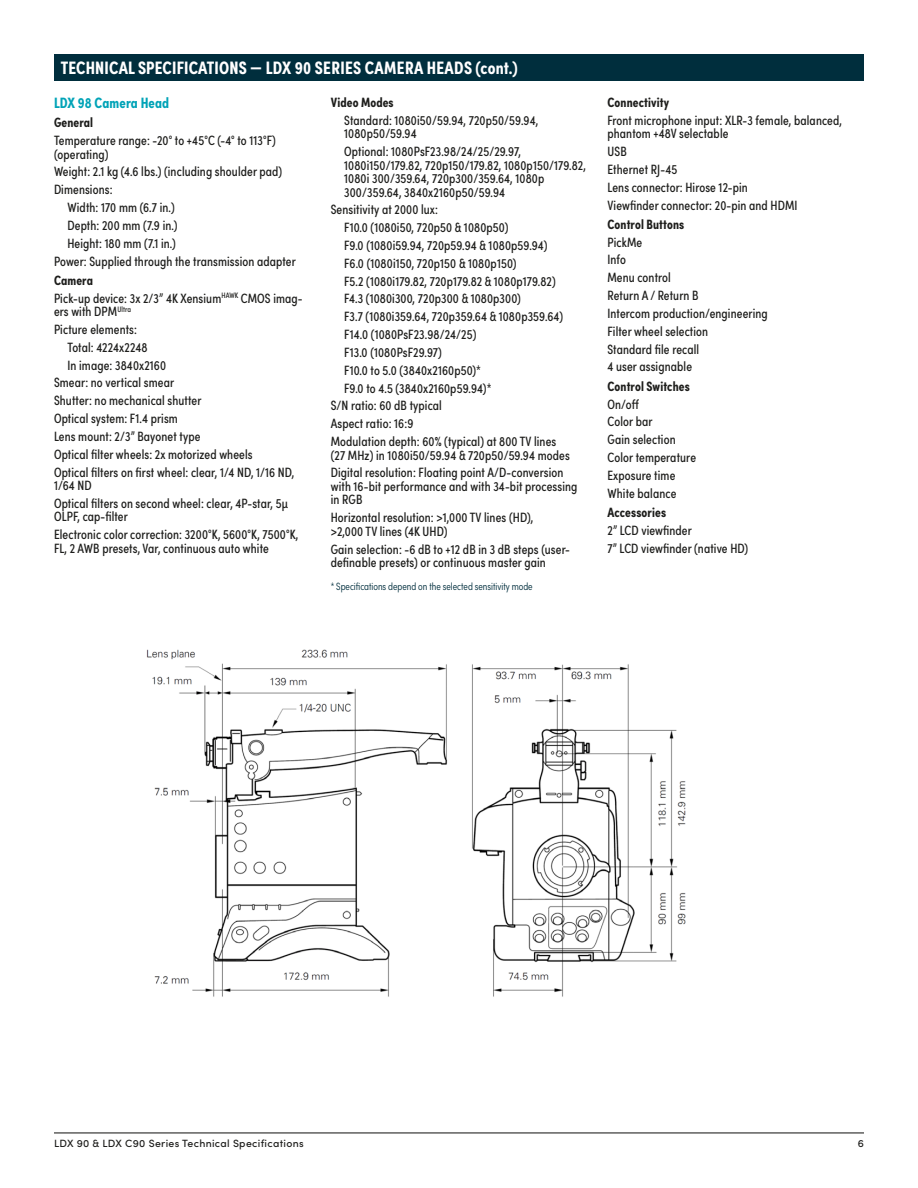
<style>
.page{position:relative;width:918px;height:1188px;background:#fff}
.page>*{position:absolute;margin:0;border:0;box-sizing:border-box;transform-origin:0 0}
.t1{font:700 18px "Sofia Pro Condensed";letter-spacing:.01em;color:#fff}
.t2{font:700 15px "Sofia Pro Condensed";letter-spacing:.01em;color:#00a3b7}
.t3{font:13.5px/17.9px "Sofia Pro Condensed";letter-spacing:.01em;color:#1d1d1b}
.t4{font:700 13.5px "Sofia Pro Condensed";letter-spacing:.01em;color:#1d1d1b}
.t5{font:300 10.5px "Sofia Pro Condensed";color:#002e3d}
.t6{font:500 10.5px "Sofia Pro";letter-spacing:.03em;color:#1d1d1b}
.s1{font-weight:700}
</style>
<div class="page">
<hr style="left:54px;top:1132px;width:810px;height:1px;background:#1d1d1b">
<div style="left:54px;top:54px;width:810px;height:27px;background:#002e3d"></div>
<img style="left:146px;top:649px;width:540px;height:348px">
<h1 class="t1" style="left:61px;top:54px;width:458px">TECHNICAL SPECIFICATIONS — LDX 90 SERIES CAMERA HEADS (cont.)</h1>
<p class="t2" style="left:54px;top:91px;width:117px">LDX 98 Camera Head</p>
<p class="t4" style="left:54px;top:112px;width:41px">General</p>
<p class="t3" style="left:54px;top:133px;width:223px;line-height:13.5px">Temperature range: -20° to +45°C (-4° to 113°F) (operating)</p>
<p class="t3" style="left:54px;top:162px;width:230px">Weight: 2.1 kg (4.6 lbs.) (including shoulder pad)</p>
<p class="t3" style="left:54px;top:180px;width:60px">Dimensions:</p>
<p class="t3" style="left:68px;top:198px;width:109px">Width: 170 mm (6.7 in.)</p>
<p class="t3" style="left:68px;top:216px;width:112px">Depth: 200 mm (7.9 in.)</p>
<p class="t3" style="left:68px;top:233px;width:110px">Height: 180 mm (7.1 in.)</p>
<p class="t3" style="left:54px;top:251px;width:243px">Power: Supplied through the transmission adapter</p>
<p class="t3" style="left:54px;top:271px;width:250px"><span class="s1">Camera<br></span>Pick-up device: 3x 2/3” 4K Xensium<sup>HAWK</sup> CMOS imag-</p>
<p class="t3" style="left:54px;top:302px;width:79px">ers with DPM<sup>Ultra</sup></p>
<p class="t3" style="left:54px;top:320px;width:85px">Picture elements:</p>
<p class="t3" style="left:68px;top:337px;width:82px">Total: 4224x2248</p>
<p class="t3" style="left:68px;top:355px;width:100px">In image: 3840x2160</p>
<p class="t3" style="left:54px;top:373px;width:122px">Smear: no vertical smear</p>
<p class="t3" style="left:54px;top:391px;width:149px">Shutter: no mechanical shutter</p>
<p class="t3" style="left:54px;top:409px;width:125px">Optical system: F1.4 prism</p>
<p class="t3" style="left:54px;top:427px;width:148px">Lens mount: 2/3” Bayonet type</p>
<p class="t3" style="left:54px;top:444px;width:200px">Optical filter wheels: 2x motorized wheels</p>
<p class="t3" style="left:54px;top:462px;width:242px">Optical filters on first wheel: clear, 1/4 ND, 1/16 ND,</p>
<p class="t3" style="left:54px;top:476px;width:236px">1/64 ND<br>Optical filters on second wheel: clear, 4P-star, 5μ</p>
<p class="t3" style="left:54px;top:507px;width:246px">OLPF, cap-filter<br>Electronic color correction: 3200°K, 5600°K, 7500°K,</p>
<p class="t3" style="left:54px;top:538px;width:216px">FL, 2 AWB presets, Var, continuous auto white</p>
<p class="t4" style="left:331px;top:92px;width:64px">Video Modes</p>
<p class="t3" style="left:344px;top:113px;width:196px;line-height:13.5px">Standard: 1080i50/59.94, 720p50/59.94,<br>1080p50/59.94</p>
<p class="t3" style="left:344px;top:144px;width:243px;line-height:13.5px">Optional: 1080PsF23.98/24/25/29.97, 1080i150/179.82, 720p150/179.82, 1080p150/179.82, 1080i 300/359.64, 720p300/359.64, 1080p 300/359.64, 3840x2160p50/59.94</p>
<p class="t3" style="left:331px;top:200px;width:109px">Sensitivity at 2000 lux:</p>
<p class="t3" style="left:344px;top:218px;width:166px">F10.0 (1080i50, 720p50 &amp; 1080p50)</p>
<p class="t3" style="left:344px;top:236px;width:205px">F9.0 (1080i59.94, 720p59.94 &amp; 1080p59.94)</p>
<p class="t3" style="left:344px;top:253px;width:174px">F6.0 (1080i150, 720p150 &amp; 1080p150)</p>
<p class="t3" style="left:344px;top:271px;width:213px">F5.2 (1080i179.82, 720p179.82 &amp; 1080p179.82)</p>
<p class="t3" style="left:344px;top:289px;width:178px">F4.3 (1080i300, 720p300 &amp; 1080p300)</p>
<p class="t3" style="left:344px;top:307px;width:220px">F3.7 (1080i359.64, 720p359.64 &amp; 1080p359.64)</p>
<p class="t3" style="left:344px;top:325px;width:134px">F14.0 (1080PsF23.98/24/25)</p>
<p class="t3" style="left:344px;top:343px;width:99px">F13.0 (1080PsF29.97)</p>
<p class="t3" style="left:344px;top:360px;width:138px">F10.0 to 5.0 (3840x2160p50)*</p>
<p class="t3" style="left:344px;top:378px;width:149px">F9.0 to 4.5 (3840x2160p59.94)*</p>
<p class="t3" style="left:331px;top:396px;width:113px">S/N ratio: 60 dB typical</p>
<p class="t3" style="left:331px;top:414px;width:84px">Aspect ratio: 16:9</p>
<p class="t3" style="left:331px;top:432px;width:227px">Modulation depth: 60% (typical) at 800 TV lines</p>
<p class="t3" style="left:331px;top:445px;width:241px">(27 MHz) in 1080i50/59.94 &amp; 720p50/59.94 modes<br>Digital resolution: Floating point A/D-conversion</p>
<p class="t3" style="left:331px;top:479px;width:248px;line-height:13.5px">with 16-bit performance and with 34-bit processing in RGB</p>
<p class="t3" style="left:331px;top:510px;width:204px;line-height:13.5px">Horizontal resolution: &gt;1,000 TV lines (HD), &gt;2,000 TV lines (4K UHD)</p>
<p class="t3" style="left:331px;top:541px;width:241px;line-height:13.5px">Gain selection: -6 dB to +12 dB in 3 dB steps (user&shy;definable presets) or continuous master gain</p>
<p class="t5" style="left:331px;top:579px;width:203px">* Specifications depend on the selected sensitivity mode</p>
<p class="t4" style="left:608px;top:92px;width:63px">Connectivity</p>
<p class="t3" style="left:608px;top:113px;width:236px;line-height:13.5px">Front microphone input: XLR-3 female, balanced, phantom +48V selectable</p>
<p class="t3" style="left:608px;top:142px;width:192px">USB<br>Ethernet RJ-45<br>Lens connector: Hirose 12-pin<br>Viewfinder connector: 20-pin and HDMI</p>
<p class="t4" style="left:608px;top:214px;width:78px">Control Buttons</p>
<p class="t3" style="left:608px;top:232px;width:162px">PickMe<br>Info<br>Menu control<br>Return A / Return B<br>Intercom production/engineering<br>Filter wheel selection<br>Standard file recall<br>4 user assignable</p>
<p class="t4" style="left:608px;top:376px;width:84px">Control Switches</p>
<p class="t3" style="left:608px;top:394px;width:90px">On/off<br>Color bar<br>Gain selection<br>Color temperature<br>Exposure time<br>White balance</p>
<p class="t4" style="left:608px;top:502px;width:60px">Accessories</p>
<p class="t3" style="left:608px;top:520px;width:142px">2” LCD viewfinder<br>7” LCD viewfinder (native HD)</p>
<p class="t6" style="left:54px;top:1136px;width:251px">LDX 90 &amp; LDX C90 Series Technical Specifications</p>
<p class="t6" style="left:858px;top:1136px;width:8px">6</p>
</div>
